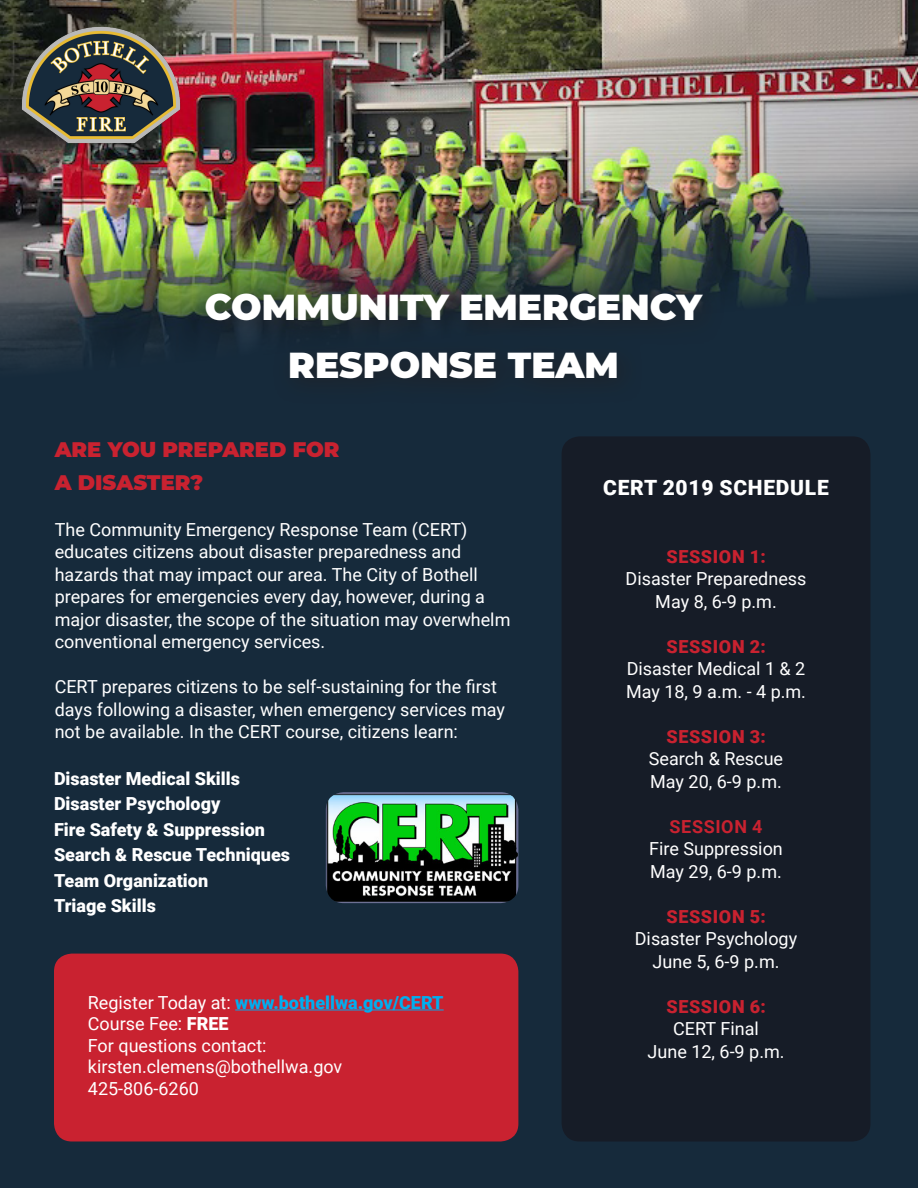
<style>
.page{position:relative;width:918px;height:1188px;background:#fff}
.page>*{position:absolute;margin:0;border:0;box-sizing:border-box;transform-origin:0 0}
.t1{font:900 36px "Montserrat";color:#fff}
.t2{font:900 21px "Montserrat";color:#c92230}
.t3{font:900 21px "Roboto";letter-spacing:.035em;color:#fff}
.t4{font:18px/22.5px "Roboto";color:#fff}
.t5{font:900 18px "Roboto";color:#fff}
.t6{font:900 18px "Roboto";letter-spacing:.035em;color:#c92230}
.t7{font:900 18px "Roboto";color:#00aeef}
.t8{font:700 18px "Roboto";letter-spacing:.035em;color:#c92230}
.s1{font-weight:400;color:#fff}
.s2{font-weight:900}
</style>
<div class="page">
<img style="left:0;top:0;width:918px;height:1188px">
<div style="left:562px;top:436px;width:308px;height:706px;background:#161c27;border-radius:18px"></div>
<div style="left:54px;top:954px;width:464px;height:188px;background:#c92230;border-radius:18px"></div>
<img style="left:326px;top:792px;width:192px;height:111px">
<img style="left:2px;top:0;width:198px;height:184px">
<hr style="left:235px;top:1010px;width:209px;height:1px;background:#00aeef">
<div style="left:189px;top:277px;width:539px;height:129px;background:#231f20;opacity:.75"></div>
<p class="t1" style="left:205px;top:280px;width:499px">COMMUNITY EMERGENCY</p>
<p class="t1" style="left:288px;top:338px;width:332px">RESPONSE TEAM</p>
<p class="t2" style="left:55px;top:434px;width:286px">ARE YOU PREPARED FOR</p>
<p class="t2" style="left:55px;top:467px;width:150px">A DISASTER?</p>
<p class="t4" style="left:55px;top:517px;width:457px">The Community Emergency Response Team (CERT) educates citizens about disaster preparedness and hazards that may impact our area. The City of Bothell prepares for emergencies every day, however, during a major disaster, the scope of the situation may overwhelm conventional emergency services.</p>
<p class="t4" style="left:55px;top:675px;width:452px">CERT prepares citizens to be self-sustaining for the first days following a disaster, when emergency services may not be available. In the CERT course, citizens learn:</p>
<p class="t5" style="left:54px;top:766px;width:188px">Disaster Medical Skills</p>
<p class="t5" style="left:54px;top:791px;width:168px">Disaster Psychology</p>
<p class="t5" style="left:54px;top:817px;width:213px">Fire Safety &amp; Suppression</p>
<p class="t5" style="left:54px;top:842px;width:238px">Search &amp; Rescue Techniques</p>
<p class="t5" style="left:54px;top:868px;width:156px">Team Organization</p>
<p class="t5" style="left:54px;top:893px;width:103px">Triage Skills</p>
<p class="t7" style="left:88px;top:990px;width:357px"><span class="s1">Register Today at:</span> www.bothellwa.gov/CERT</p>
<p class="t4" style="left:88px;top:1012px;width:142px">Course Fee: <span class="s2">FREE</span></p>
<p class="t4" style="left:88px;top:1034px;width:180px">For questions contact:</p>
<p class="t4" style="left:88px;top:1055px;width:256px">kirsten.clemens@bothellwa.gov</p>
<p class="t4" style="left:88px;top:1077px;width:113px">425-806-6260</p>
<p class="t3" style="left:603px;top:473px;width:227px">CERT 2019 SCHEDULE</p>
<p class="t6" style="left:666px;top:544px;width:101px">SESSION 1:</p>
<p class="t4" style="left:626px;top:567px;width:182px">Disaster Preparedness</p>
<p class="t4" style="left:655px;top:590px;width:123px">May 8, 6-9 p.m.</p>
<p class="t6" style="left:666px;top:634px;width:101px">SESSION 2:</p>
<p class="t4" style="left:627px;top:657px;width:180px">Disaster Medical 1 &amp; 2</p>
<p class="t4" style="left:626px;top:680px;width:181px">May 18, 9 a.m. - 4 p.m.</p>
<p class="t6" style="left:666px;top:724px;width:101px">SESSION 3:</p>
<p class="t4" style="left:649px;top:747px;width:136px">Search &amp; Rescue</p>
<p class="t4" style="left:650px;top:770px;width:133px">May 20, 6-9 p.m.</p>
<p class="t8" style="left:670px;top:814px;width:94px">SESSION 4</p>
<p class="t4" style="left:649px;top:837px;width:135px">Fire Suppression</p>
<p class="t4" style="left:650px;top:860px;width:133px">May 29, 6-9 p.m.</p>
<p class="t6" style="left:666px;top:904px;width:101px">SESSION 5:</p>
<p class="t4" style="left:635px;top:927px;width:164px">Disaster Psychology</p>
<p class="t4" style="left:653px;top:950px;width:128px">June 5, 6-9 p.m.</p>
<p class="t6" style="left:666px;top:994px;width:101px">SESSION 6:</p>
<p class="t4" style="left:673px;top:1017px;width:87px">CERT Final</p>
<p class="t4" style="left:648px;top:1040px;width:139px">June 12, 6-9 p.m.</p>
</div>
